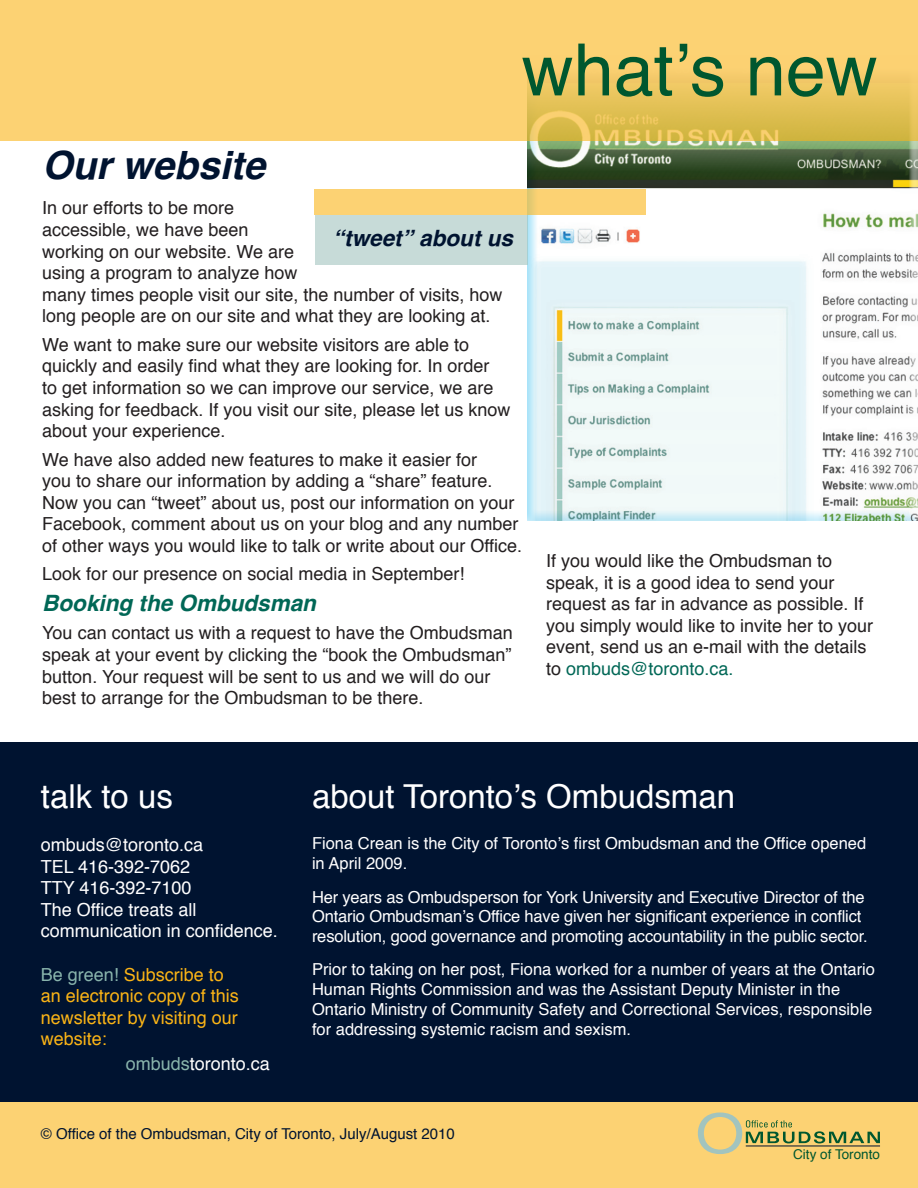
<style>
.page{position:relative;width:918px;height:1188px;background:#fff}
.page>*{position:absolute;margin:0;border:0;box-sizing:border-box;transform-origin:0 0}
.t1{font:72px "Helvetica";color:#00572f}
.t2{font:italic 700 39px "Helvetica";color:#001330}
.t3{font:33px "Helvetica";color:#fff}
.t4{font:italic 700 22.5px "Helvetica";color:#006756}
.t5{font:italic 700 22.5px "Helvetica";color:#001330}
.t6{font:18px/21.6px "Helvetica";color:#231f20}
.t7{font:18px/21.6px "Helvetica";color:#fff}
.t8{font:18px/21.6px "Helvetica";color:#fbb416}
.t9{font:16.5px/19.8px "Helvetica";color:#fff}
.t10{font:15px "Helvetica";color:#001330}
.t11{font:13.5px "Helvetica";color:#00572f}
.s1{color:#006756}
.s2{color:#89b4ac}
</style>
<div class="page">
<div style="left:0;top:1102px;width:918px;height:86px;background:#fcd273"></div>
<svg style="left:698px;top:1113px;width:182px;height:41px"></svg>
<div style="left:0;top:742px;width:918px;height:360px;background:#001330"></div>
<div style="left:527px;top:48px;width:391px;height:473px;background:#00aeef;opacity:.5"></div>
<div style="left:315px;top:190px;width:331px;height:25px;background:#fcd273"></div>
<svg style="left:0;top:0;width:918px;height:140px;fill:#fcd273"></svg>
<div style="left:315px;top:215px;width:213px;height:49px;background:#c7dbd8"></div>
<h2 class="t2" style="left:42px;top:133px;width:225px">Our website</h2>
<h1 class="t1" style="left:522px;top:15px;width:358px">what’s new</h1>
<p class="t6" style="left:42px;top:198px;width:462px">In our efforts to be more<br>accessible, we have been<br>working on our website. We are<br>using a program to analyze how<br>many times people visit our site, the number of visits, how long people are on our site and what they are looking at.</p>
<p class="t6" style="left:42px;top:334px;width:470px">We want to make sure our website visitors are able to quickly and easily find what they are looking for. In order<br>to get information so we can improve our service, we are asking for feedback. If you visit our site, please let us know about your experience.</p>
<p class="t6" style="left:42px;top:449px;width:481px">We have also added new features to make it easier for<br>you to share our information by adding a “share” feature.<br>Now you can “tweet” about us, post our information on your Facebook, comment about us on your blog and any number of other ways you would like to talk or write about our Office.</p>
<p class="t6" style="left:42px;top:564px;width:424px">Look for our presence on social media in September!</p>
<p class="t4" style="left:42px;top:585px;width:275px">Booking the Ombudsman</p>
<p class="t6" style="left:42px;top:623px;width:472px">You can contact us with a request to have the Ombudsman speak at your event by clicking the “book the Ombudsman” button. Your request will be sent to us and we will do our best to arrange for the Ombudsman to be there.</p>
<p class="t5" style="left:333px;top:219px;width:182px">“tweet” about us</p>
<p class="t6" style="left:546px;top:550px;width:329px">If you would like the Ombudsman to speak, it is a good idea to send your request as far in advance as possible. If you simply would like to invite her to your event, send us an e-mail with the details to <span class="s1">ombuds@toronto.ca.</span></p>
<h3 class="t3" style="left:41px;top:771px;width:134px">talk to us</h3>
<p class="t7" style="left:41px;top:834px;width:239px">ombuds@toronto.ca<br>TEL 416-392-7062<br>TTY 416-392-7100<br>The Office treats all communication in confidence.</p>
<p class="t8" style="left:41px;top:964px;width:200px"><span class="s2">Be green!</span> Subscribe to an electronic copy of this newsletter by visiting our website:</p>
<p class="t7" style="left:126px;top:1053px;width:146px"><span class="s2">ombuds</span>toronto.ca</p>
<h3 class="t3" style="left:312px;top:771px;width:425px">about Toronto’s Ombudsman</h3>
<p class="t9" style="left:312px;top:834px;width:556px">Fiona Crean is the City of Toronto’s first Ombudsman and the Office opened in April 2009.</p>
<p class="t9" style="left:312px;top:887px;width:557px">Her years as Ombudsperson for York University and Executive Director of the<br>Ontario Ombudsman’s Office have given her significant experience in conflict resolution, good governance and promoting accountability in the public sector.</p>
<p class="t9" style="left:312px;top:960px;width:565px">Prior to taking on her post, Fiona worked for a number of years at the Ontario Human Rights Commission and was the Assistant Deputy Minister in the Ontario Ministry of Community Safety and Correctional Services, responsible for addressing systemic racism and sexism.</p>
<p class="t10" style="left:41px;top:1122px;width:416px">© Office of the Ombudsman, City of Toronto, July/August 2010</p>
<p class="t11" style="left:793px;top:1144px;width:88px">City of Toronto</p>
</div>
